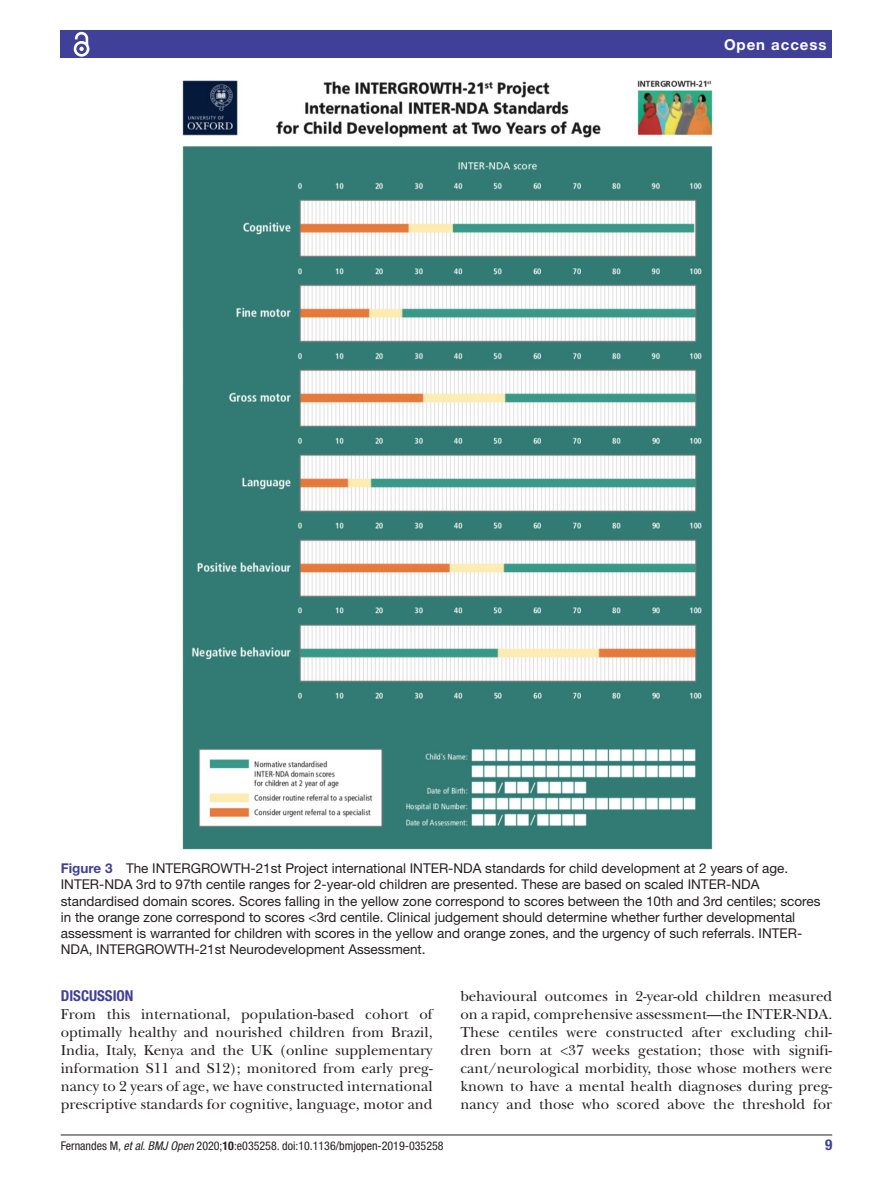
<style>
.page{position:relative;width:893px;height:1191px;background:#fff}
.page>*{position:absolute;margin:0;border:0;box-sizing:border-box;transform-origin:0 0}
.t1{font:15px/18px "New Baskerville";color:#231f20;text-align:justify}
.t2{font:700 condensed 15px "Helvetica Neue LT Std";color:#414099}
.t3{font:700 15px "Helvetica Neue LT Std";letter-spacing:.065em;color:#fff}
.t4{font:13.5px/16.2px "Helvetica Neue LT Std";color:#231f20}
.t5{font:condensed 12px "Helvetica Neue LT Std";color:#231f20}
.s1{font-weight:700;color:#414099}
.s2{font-style:italic}
.s3{font-weight:700}
</style>
<div class="page">
<hr style="left:61px;top:1134px;width:771px;height:1px;background:#231f20">
<div style="left:61px;top:31px;width:771px;height:27px;background:#414099"></div>
<svg style="left:73px;top:31px;width:17px;height:26px"></svg>
<img style="left:182px;top:80px;width:531px;height:770px">
<p class="t3" style="left:724px;top:35px;width:104px">Open access</p>
<p class="t4" style="left:61px;top:860px;width:761px"><span class="s1">Figure 3</span> The INTERGROWTH-21st Project international INTER-NDA standards for child development at 2 years of age.<br>INTER-NDA 3rd to 97th centile ranges for 2-year-old children are presented. These are based on scaled INTER-NDA standardised domain scores. Scores falling in the yellow zone correspond to scores between the 10th and 3rd centiles; scores in the orange zone correspond to scores &lt;3rd centile. Clinical judgement should determine whether further developmental assessment is warranted for children with scores in the yellow and orange zones, and the urgency of such referrals. INTER-NDA, INTERGROWTH-21st Neurodevelopment Assessment.</p>
<p class="t2" style="left:61px;top:987px;width:74px">DISCUSSION</p>
<p class="t1" style="left:61px;top:1005px;width:373px">From this international, population-based cohort of optimally healthy and nourished children from Brazil, India, Italy, Kenya and the UK (online supplementary information S11 and S12); monitored from early preg&shy;nancy to 2 years of age, we have constructed international prescriptive standards for cognitive, language, motor and</p>
<p class="t1" style="left:460px;top:987px;width:373px">behavioural outcomes in 2-year-old children measured on a rapid, comprehensive assessment—the INTER-NDA.<br>These centiles were constructed after excluding chil&shy;dren born at &lt;37 weeks gestation; those with signifi&shy;cant/neurological morbidity, those whose mothers were known to have a mental health diagnoses during preg&shy;nancy and those who scored above the threshold for</p>
<p class="t5" style="left:61px;top:1138px;width:384px">Fernandes M, <span class="s2">et al</span>. <span class="s2">BMJ Open</span> 2020;<span class="s3">10</span>:e035258. doi:10.1136/bmjopen-2019-035258</p>
<p class="t2" style="left:825px;top:1135px;width:9px">9</p>
</div>
